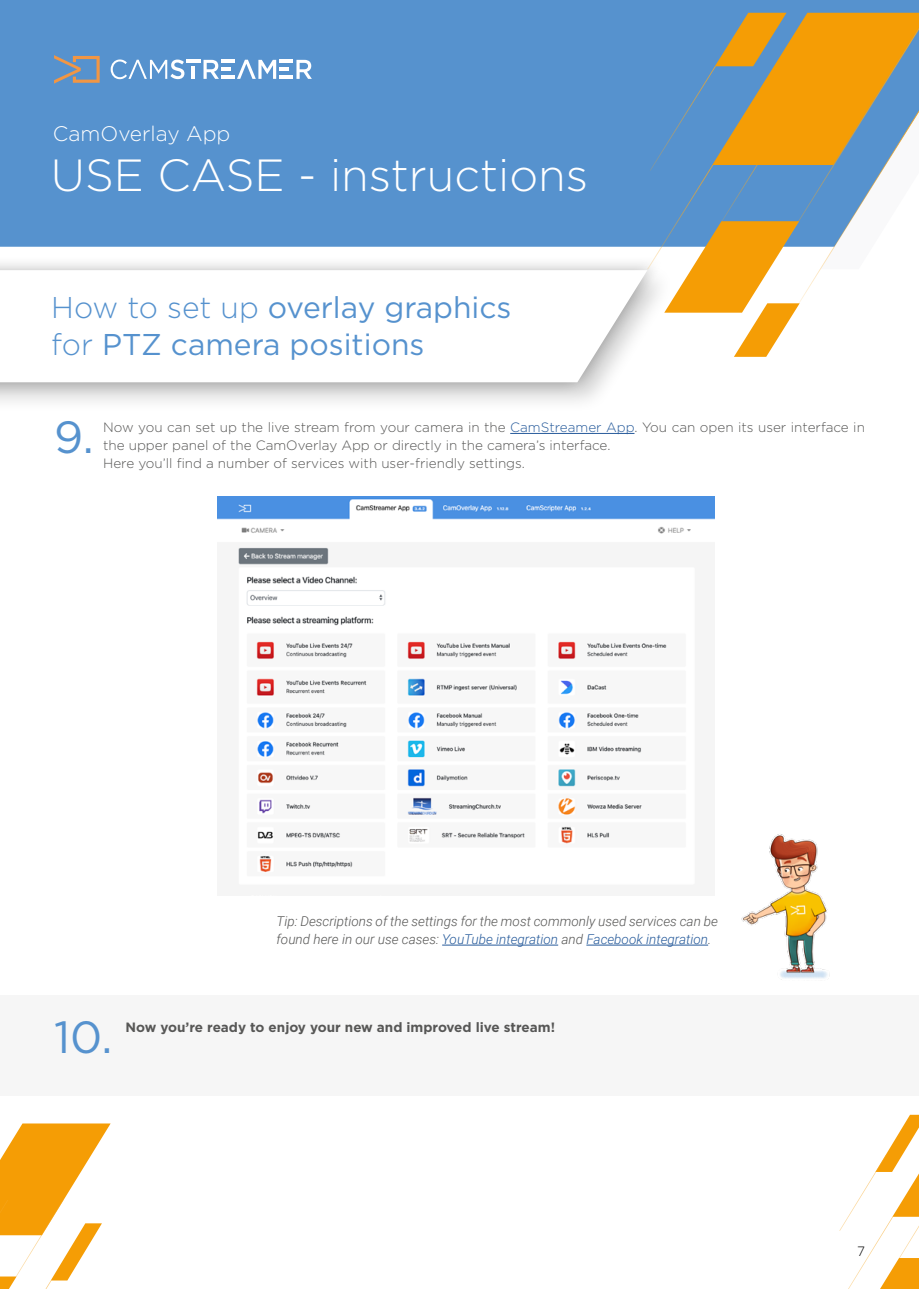
<style>
.page{position:relative;width:919px;height:1289px;background:#fff}
.page>*{position:absolute;margin:0;border:0;box-sizing:border-box;transform-origin:0 0}
.t1{font:300 45px "Gotham";color:#fff}
.t2{font:45px "Gotham";color:#5692ce}
.t3{font:30px/37.5px "Gotham";color:#5692ce}
.t4{font:300 21px "Gotham";color:#fff}
.t5{font:300 13.5px/18px "Gotham";color:#575756}
.t6{font:italic 300 13.5px/18px "Roboto";color:#575756}
.t7{font:700 13.5px "Gotham";color:#575756}
.t8{font:300 13.5px "Gotham";color:#000}
.s1{font-weight:300}
.s2{color:#275b9b}
</style>
<div class="page">
<svg style="left:0;top:1123px;width:111px;height:165px"></svg>
<div style="left:0;top:0;width:918px;height:247px;background:#5692ce"></div>
<svg style="left:54px;top:55px;width:46px;height:29px"></svg>
<svg style="left:111px;top:59px;width:73px;height:20px"></svg>
<hr style="left:186px;top:60px;width:15px;height:3px;background:#fff">
<svg style="left:192px;top:66px;width:3px;height:13px"></svg>
<svg style="left:203px;top:60px;width:109px;height:19px"></svg>
<div style="left:0;top:263px;width:676px;height:151px;background:#fbfbfb"></div>
<svg style="left:0;top:265px;width:647px;height:133px"></svg>
<svg style="left:0;top:270px;width:647px;height:112px"></svg>
<svg style="left:647px;top:13px;width:271px;height:344px"></svg>
<svg style="left:839px;top:1114px;width:79px;height:174px"></svg>
<hr style="left:510px;top:433px;width:124px;height:1px;background:#275b9b">
<img style="left:218px;top:496px;width:496px;height:376px">
<hr style="left:442px;top:944px;width:116px;height:1px;background:#275b9b">
<hr style="left:586px;top:944px;width:122px;height:1px;background:#275b9b">
<img style="left:741px;top:834px;width:89px;height:146px">
<div style="left:0;top:994px;width:918px;height:101px;background:#f6f6f6"></div>
<h3 class="t4" style="left:53px;top:121px;width:179px">CamOverlay App</h3>
<h1 class="t1" style="left:51px;top:147px;width:538px">USE CASE - instructions</h1>
<h2 class="t3" style="left:51px;top:287px;width:461px"><span class="s1">How to set up</span> overlay graphics <span class="s1">for</span> PTZ camera positions</h2>
<h1 class="t2" style="left:54px;top:408px;width:41px">9.</h1>
<p class="t5" style="left:103px;top:418px;width:763px">Now you can set up the live stream from your camera in the <span class="s2">CamStreamer App</span>. You can open its user interface in the upper panel of the CamOverlay App or directly in the camera’s interface.<br>Here you’ll find a number of services with user-friendly settings.</p>
<p class="t6" style="left:276px;top:911px;width:443px">Tip: Descriptions of the settings for the most commonly used services can be found here in our use cases: <span class="s2">YouTube integration</span> and <span class="s2">Facebook integration</span>.</p>
<h1 class="t2" style="left:54px;top:1007px;width:60px">10.</h1>
<p class="t7" style="left:125px;top:1017px;width:431px">Now you’re ready to enjoy your new and improved live stream!</p>
<p class="t8" style="left:857px;top:1242px;width:9px">7</p>
</div>
